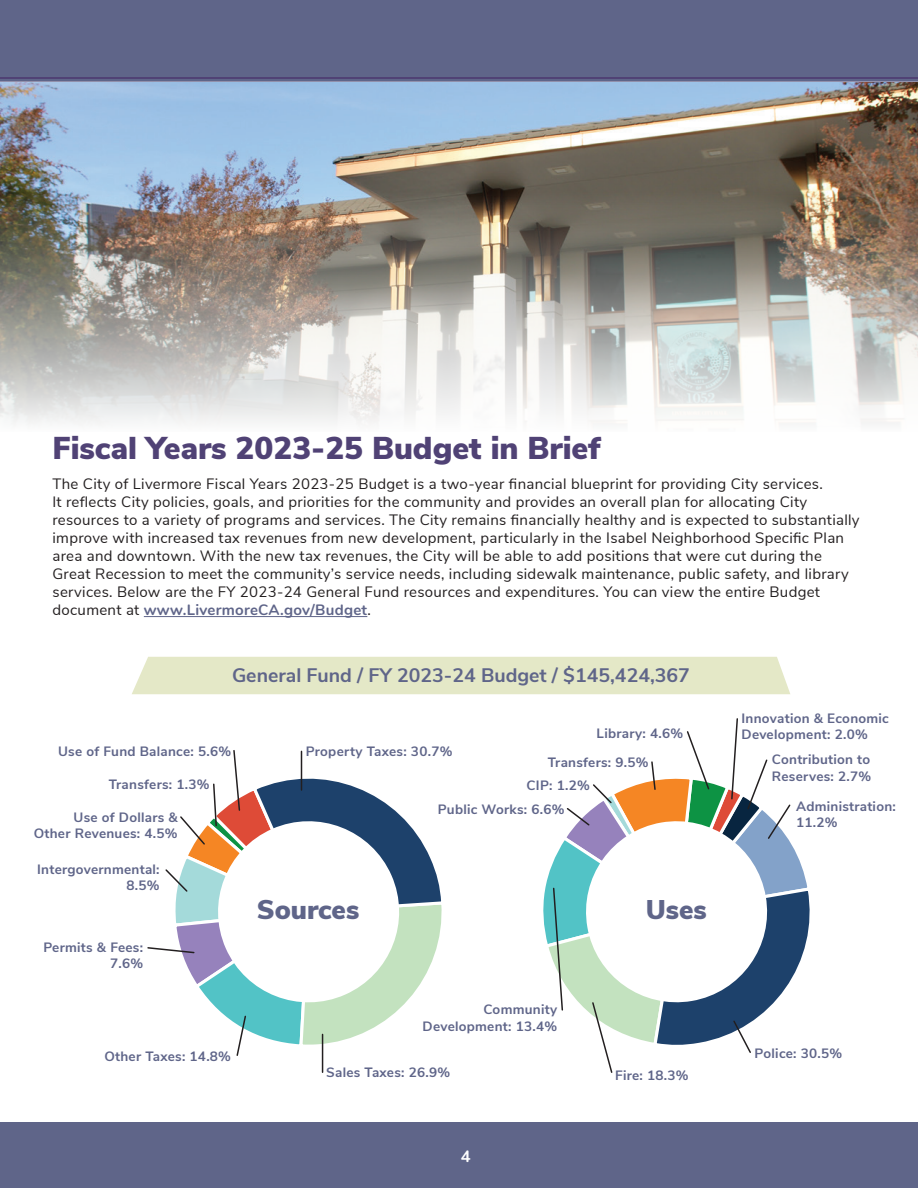
<style>
.page{position:relative;width:918px;height:1188px;background:#fff}
.page>*{position:absolute;margin:0;border:0;box-sizing:border-box;transform-origin:0 0}
.Article_Headings__So{font:900 31.5px "Nunito Sans";color:#504275}
.Article_Headings__So-2{font:900 27px "Nunito Sans";color:#5f6589}
.Article_Headings__So-3{font:700 19.5px "Nunito Sans";color:#5f6589}
.t1{font:700 16.5px "Nunito";color:#fff}
.Livermore_Body{font:15px/18px "Nunito Sans";letter-spacing:.02em;color:#231f20}
.Livermore_Body-2{font:700 13.5px/16.2px "Nunito Sans";letter-spacing:.02em;color:#5f6589;text-align:right}
.s1{font-family:"Nunito";font-weight:700;color:#5f6589}
</style>
<div class="page">
<div style="left:0;top:1122px;width:918px;height:66px;background:#5f6589"></div>
<div style="left:0;top:0;width:918px;height:82px;background:#5f6589"></div>
<hr style="left:0;top:81px;width:918px;height:2px;background:#9190ab">
<hr style="left:0;top:77px;width:918px;height:2px;background:#504275">
<img style="left:0;top:83px;width:918px;height:341px">
<div style="left:132px;top:657px;width:658px;height:37px;background:#e4e8c7"></div>
<hr style="left:144px;top:616px;width:223px;height:1px;background:#5f6589">
<svg style="left:543px;top:718px;width:267px;height:355px"></svg>
<svg style="left:147px;top:750px;width:295px;height:307px"></svg>
<hr style="left:322px;top:1034px;width:1px;height:38px;background:#231f20">
<p class="Article_Headings__So" style="left:52px;top:425px;width:550px">Fiscal Years 2023-25 Budget in Brief</p>
<p class="Livermore_Body" style="left:52px;top:474px;width:809px">The City of Livermore Fiscal Years 2023-25 Budget is a two-year financial blueprint for providing City services.<br>It reflects City policies, goals, and priorities for the community and provides an overall plan for allocating City resources to a variety of programs and services. The City remains financially healthy and is expected to substantially improve with increased tax revenues from new development, particularly in the Isabel Neighborhood Specific Plan area and downtown. With the new tax revenues, the City will be able to add positions that were cut during the Great Recession to meet the community’s service needs, including sidewalk maintenance, public safety, and library services. Below are the FY 2023-24 General Fund resources and expenditures. You can view the entire Budget document at <span class="s1">www.LivermoreCA.gov/Budget</span>.</p>
<p class="Article_Headings__So-3" style="left:232px;top:661px;width:459px">General Fund / FY 2023-24 Budget / $145,424,367</p>
<p class="Livermore_Body-2" style="left:58px;top:742px;width:175px">Use of Fund Balance: 5.6%</p>
<p class="Livermore_Body-2" style="left:109px;top:775px;width:102px">Transfers: 1.3%</p>
<p class="Livermore_Body-2" style="left:34px;top:808px;width:145px">Use of Dollars &amp;<br>Other Revenues: 4.5%</p>
<p class="Livermore_Body-2" style="left:37px;top:860px;width:124px">Intergovernmental:<br>8.5%</p>
<p class="Livermore_Body-2" style="left:43px;top:938px;width:101px">Permits &amp; Fees:<br>7.6%</p>
<p class="Livermore_Body-2" style="left:104px;top:1048px;width:128px">Other Taxes: 14.8%</p>
<p class="Livermore_Body-2" style="left:306px;top:742px;width:148px">Property Taxes: 30.7%</p>
<p class="Livermore_Body-2" style="left:597px;top:724px;width:88px">Library: 4.6%</p>
<p class="Livermore_Body-2" style="left:548px;top:754px;width:102px">Transfers: 9.5%</p>
<p class="Livermore_Body-2" style="left:527px;top:777px;width:65px">CIP: 1.2%</p>
<p class="Article_Headings__So-2" style="left:257px;top:890px;width:104px">Sources</p>
<p class="Livermore_Body-2" style="left:438px;top:800px;width:128px">Public Works: 6.6%</p>
<p class="Livermore_Body-2" style="left:423px;top:1001px;width:136px">Community<br>Development: 13.4%</p>
<p class="Livermore_Body-2" style="left:326px;top:1063px;width:125px">Sales Taxes: 26.9%</p>
<p class="Article_Headings__So-2" style="left:646px;top:890px;width:63px">Uses</p>
<p class="Livermore_Body-2" style="left:615px;top:1066px;width:75px">Fire: 18.3%</p>
<p class="t1" style="left:461px;top:1144px;width:11px">4</p>
<p class="Livermore_Body-2" style="left:742px;top:709px;width:149px;text-align:left">Innovation &amp; Economic<br>Development: 2.0%</p>
<p class="Livermore_Body-2" style="left:772px;top:751px;width:101px;text-align:left">Contribution to<br>Reserves: 2.7%</p>
<p class="Livermore_Body-2" style="left:796px;top:797px;width:101px;text-align:left">Administration:<br>11.2%</p>
<p class="Livermore_Body-2" style="left:755px;top:1045px;width:89px">Police: 30.5%</p>
</div>
